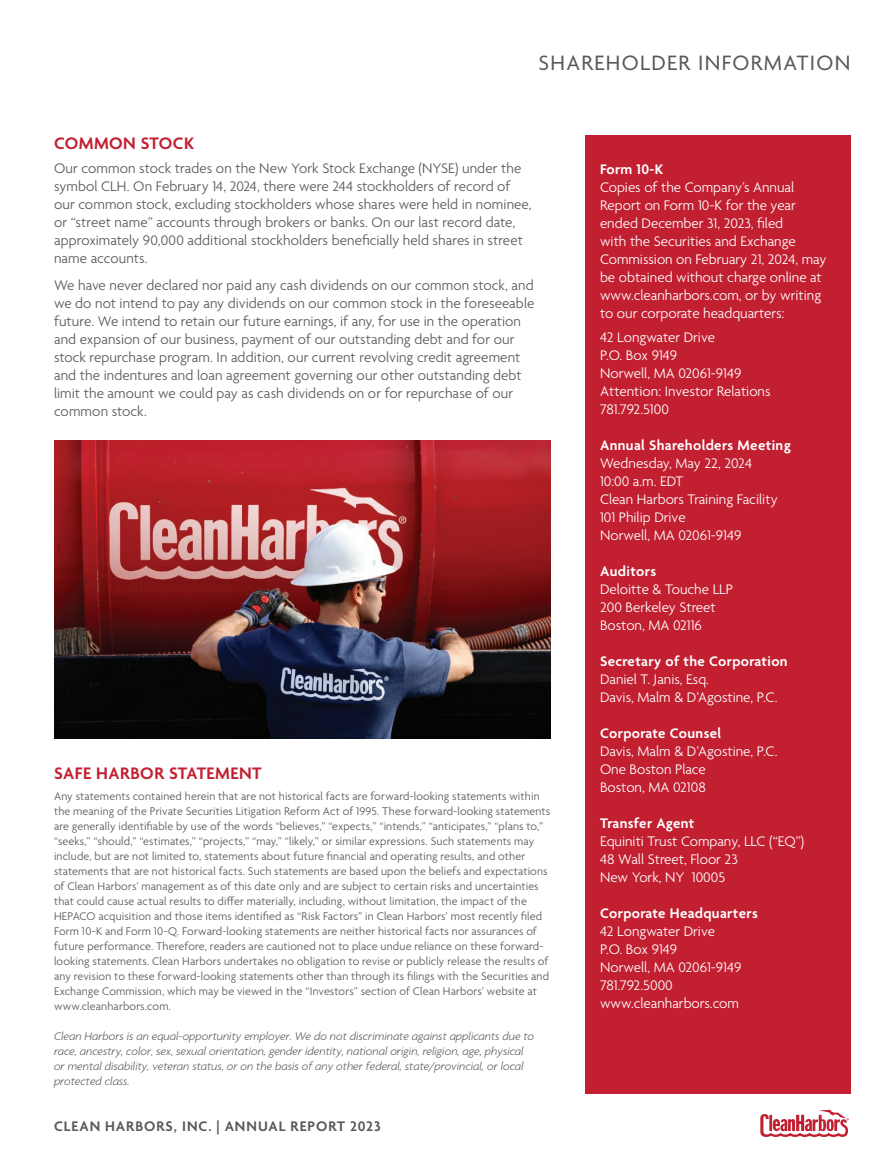
<style>
.page{position:relative;width:891px;height:1161px;background:#fff}
.page>*{position:absolute;margin:0;border:0;box-sizing:border-box;transform-origin:0 0}
.t1{font:22.5px "Bfbgft Agenda";letter-spacing:.06em;color:#57585a}
.t2{font:600 18px "Dggrkb Agenda";letter-spacing:.025em;color:#c21f31}
.t3{font:300 15px/18px "Cmhmvx Agenda";letter-spacing:.005em;color:#57585a}
.t4{font:300 15px/18px "Cmhmvx Agenda";color:#fff}
.t5{font:600 15px "Dggrkb Agenda";letter-spacing:.025em;color:#fff}
.t6{font:600 15px "Dggrkb Agenda";letter-spacing:.06em;color:#57585a}
.t7{font:300 12px/15px "Cmhmvx Agenda";letter-spacing:.01em;color:#57585a}
.t8{font:italic 300 12px/15px "Sgmfxd Agenda";color:#57585a}
</style>
<div class="page">
<svg style="left:760px;top:1110px;width:89px;height:27px"></svg>
<div style="left:585px;top:135px;width:265px;height:959px;background:#c21f31"></div>
<img style="left:54px;top:440px;width:497px;height:299px">
<h1 class="t1" style="left:539px;top:51px;width:313px">SHAREHOLDER INFORMATION</h1>
<h2 class="t2" style="left:54px;top:134px;width:142px">COMMON STOCK</h2>
<p class="t3" style="left:54px;top:160px;width:479px">Our common stock trades on the New York Stock Exchange (NYSE) under the symbol CLH. On February 14, 2024, there were 244 stockholders of record of our common stock, excluding stockholders whose shares were held in nominee, or “street name” accounts through brokers or banks. On our last record date, approximately 90,000 additional stockholders beneficially held shares in street name accounts.</p>
<p class="t3" style="left:54px;top:277px;width:482px">We have never declared nor paid any cash dividends on our common stock, and we do not intend to pay any dividends on our common stock in the foreseeable future. We intend to retain our future earnings, if any, for use in the operation and expansion of our business, payment of our outstanding debt and for our stock repurchase program. In addition, our current revolving credit agreement and the indentures and loan agreement governing our other outstanding debt limit the amount we could pay as cash dividends on or for repurchase of our common stock.</p>
<h2 class="t2" style="left:54px;top:763px;width:209px">SAFE HARBOR STATEMENT</h2>
<p class="t7" style="left:54px;top:789px;width:498px">Any statements contained herein that are not historical facts are forward-looking statements within the meaning of the Private Securities Litigation Reform Act of 1995. These forward-looking statements are generally identifiable by use of the words “believes,” “expects,” “intends,” “anticipates,” “plans to,” “seeks,” “should,” “estimates,” “projects,” “may,” “likely,” or similar expressions. Such statements may include, but are not limited to, statements about future financial and operating results, and other statements that are not historical facts. Such statements are based upon the beliefs and expectations of Clean Harbors’ management as of this date only and are subject to certain risks and uncertainties that could cause actual results to differ materially, including, without limitation, the impact of the HEPACO acquisition and those items identified as “Risk Factors” in Clean Harbors’ most recently filed Form 10-K and Form 10-Q. Forward-looking statements are neither historical facts nor assurances of future performance. Therefore, readers are cautioned not to place undue reliance on these forward&shy;looking statements. Clean Harbors undertakes no obligation to revise or publicly release the results of any revision to these forward-looking statements other than through its filings with the Securities and Exchange Commission, which may be viewed in the “Investors” section of Clean Harbors’ website at www.cleanharbors.com.</p>
<p class="t8" style="left:54px;top:1028px;width:482px">Clean Harbors is an equal-opportunity employer. We do not discriminate against applicants due to race, ancestry, color, sex, sexual orientation, gender identity, national origin, religion, age, physical or mental disability, veteran status, or on the basis of any other federal, state/provincial, or local protected class.</p>
<p class="t6" style="left:54px;top:1118px;width:328px">CLEAN HARBORS, INC. | ANNUAL REPORT 2023</p>
<p class="t5" style="left:600px;top:161px;width:65px">Form 10-K</p>
<p class="t4" style="left:600px;top:179px;width:228px">Copies of the Company’s Annual Report on Form 10-K for the year ended December 31, 2023, filed<br>with the Securities and Exchange Commission on February 21, 2024, may be obtained without charge online at www.cleanharbors.com, or by writing to our corporate headquarters:</p>
<p class="t4" style="left:600px;top:330px;width:172px">42 Longwater Drive<br>P.O. Box 9149<br>Norwell, MA 02061-9149<br>Attention: Investor Relations<br>781.792.5100</p>
<p class="t5" style="left:600px;top:438px;width:192px">Annual Shareholders Meeting</p>
<p class="t4" style="left:600px;top:456px;width:179px">Wednesday, May 22, 2024<br>10:00 a.m. EDT<br>Clean Harbors Training Facility<br>101 Philip Drive<br>Norwell, MA 02061-9149</p>
<p class="t5" style="left:600px;top:564px;width:58px">Auditors</p>
<p class="t4" style="left:600px;top:582px;width:135px">Deloitte &amp; Touche LLP<br>200 Berkeley Street<br>Boston, MA 02116</p>
<p class="t5" style="left:600px;top:654px;width:189px">Secretary of the Corporation</p>
<p class="t4" style="left:600px;top:672px;width:179px">Daniel T. Janis, Esq.<br>Davis, Malm &amp; D’Agostine, P.C.</p>
<p class="t5" style="left:600px;top:726px;width:123px">Corporate Counsel</p>
<p class="t4" style="left:600px;top:744px;width:179px">Davis, Malm &amp; D’Agostine, P.C.<br>One Boston Place<br>Boston, MA 02108</p>
<p class="t5" style="left:600px;top:816px;width:96px">Transfer Agent</p>
<p class="t4" style="left:600px;top:834px;width:206px">Equiniti Trust Company, LLC (“EQ”)<br>48 Wall Street, Floor 23<br>New York, NY 10005</p>
<p class="t5" style="left:600px;top:906px;width:159px">Corporate Headquarters</p>
<p class="t4" style="left:600px;top:924px;width:143px">42 Longwater Drive<br>P.O. Box 9149<br>Norwell, MA 02061-9149<br>781.792.5000 www.cleanharbors.com</p>
</div>
